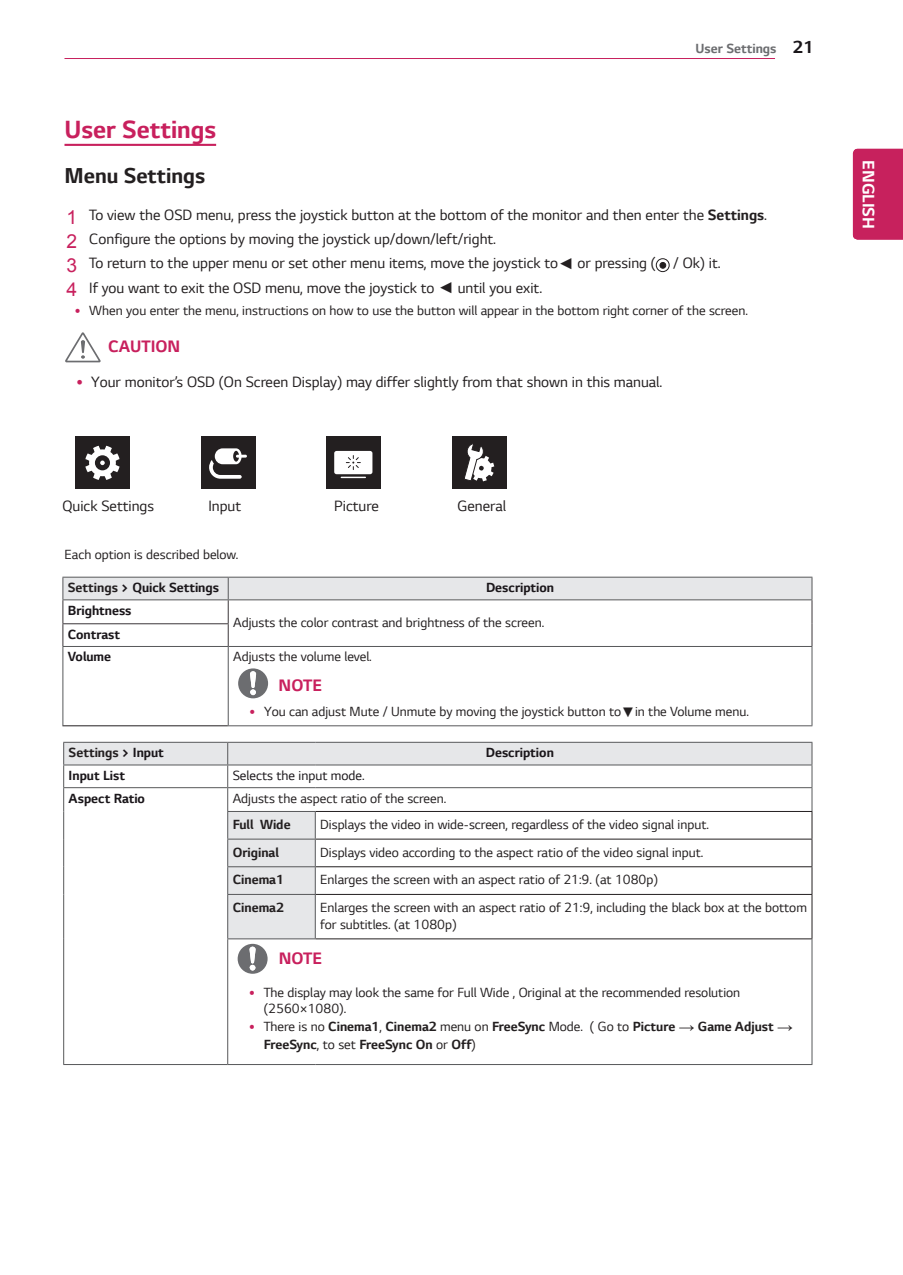
<style>
.page{position:relative;width:903px;height:1275px;background:#fff}
.page>*{position:absolute;margin:0;border:0;box-sizing:border-box;transform-origin:0 0}
.Title-1{font:700 26.25px "LG Smart";color:#c8205d}
.Title-2{font:700 22.75px "LG Smart";color:#231f20}
.t1{font:700 21px "Bryant LG";color:#fff}
.t2{font:700 18.38px "LG Smart";color:#1a161a}
.Title-Caution{font:700 17.5px "LG Smart";color:#c8205d}
.t3{font:700 17.5px "LG Smart";color:#fff}
.Body_Number{font:15.75px "LG Smart";color:#231f20}
.Body-Bullet{font:15.75px "LG Smart";color:#231f20}
.Image{font:15.75px "LG Smart";color:#231f20}
.Body{font:14px/16.8px "LG Smart";color:#231f20}
.Body-Bullet_8pt{font:14px/17.5px "LG Smart";color:#231f20}
.Body-Bold-Center{font:700 14px "LG Smart";color:#1a161a}
.Body-2{font:700 14px "LG Smart";color:#1a161a}
.Body-3{font:700 14px "LG Smart";color:#231f20}
.Body-4{font:14px "LG Smart";color:#1a161a}
.Body-Bold-Center-2{font:700 14px "LG Smart";color:#231f20}
.t4{font:700 14px "LG Smart";color:#6c6d70}
.s1{font-family:"Arial";font-size:19.25px;color:#c8205d}
.s2{font-weight:700}
.s3{font-family:"Arial"}
.s4{color:#231f20}
.s5{color:#1a161a}
.s6{font-family:"Arial";font-size:15.75px}
</style>
<div class="page">
<div style="left:853px;top:149px;width:50px;height:91px;background:#c7215d"></div>
<hr style="left:64px;top:58px;width:711px;height:1px;background:#c7215d">
<hr style="left:64px;top:144px;width:152px;height:2px;background:#c8205d">
<div style="left:656px;top:258px;width:13px;height:14px;border:1px solid #231f20;border-radius:50%"></div>
<svg style="left:660px;top:262px;width:6px;height:6px"></svg>
<svg style="left:65px;top:332px;width:36px;height:30px"></svg>
<hr style="left:63px;top:939px;width:1px;height:125px;background:#57585a">
<hr style="left:811px;top:939px;width:1px;height:125px;background:#57585a">
<hr style="left:63px;top:1064px;width:165px;height:1px;background:#57585a">
<hr style="left:227px;top:939px;width:1px;height:125px;background:#57585a">
<hr style="left:228px;top:1064px;width:87px;height:1px;background:#57585a">
<hr style="left:315px;top:1064px;width:497px;height:1px;background:#57585a">
<svg style="left:63px;top:742px;width:749px;height:232px"></svg>
<hr style="left:228px;top:725px;width:584px;height:1px;background:#57585a">
<svg style="left:62px;top:577px;width:750px;height:69px"></svg>
<hr style="left:811px;top:647px;width:1px;height:78px;background:#57585a">
<hr style="left:228px;top:646px;width:584px;height:1px;background:#57585a">
<hr style="left:62px;top:646px;width:166px;height:1px;background:#57585a">
<hr style="left:62px;top:647px;width:1px;height:78px;background:#57585a">
<hr style="left:228px;top:647px;width:1px;height:78px;background:#57585a">
<hr style="left:62px;top:725px;width:166px;height:1px;background:#231f20">
<svg style="left:238px;top:668px;width:30px;height:30px"></svg>
<div style="left:76px;top:437px;width:54px;height:52px;background:#231f20"></div>
<svg style="left:85px;top:446px;width:35px;height:34px"></svg>
<div style="left:201px;top:437px;width:54px;height:52px;background:#231f20"></div>
<svg style="left:209px;top:448px;width:38px;height:31px"></svg>
<div style="left:327px;top:437px;width:54px;height:52px;background:#231f20"></div>
<div style="left:334px;top:451px;width:38px;height:23px;background:#fff;border-radius:2px"></div>
<svg style="left:341px;top:477px;width:24px;height:1px"></svg>
<svg style="left:346px;top:456px;width:14px;height:14px"></svg>
<div style="left:452px;top:437px;width:54px;height:52px;background:#231f20"></div>
<svg style="left:464px;top:444px;width:30px;height:37px"></svg>
<p class="t4" style="left:695px;top:38px;width:82px">User Settings</p>
<p class="t2" style="left:793px;top:34px;width:22px">21</p>
<p class="Title-1" style="left:64px;top:111px;width:153px">User Settings</p>
<p class="Title-2" style="left:64px;top:160px;width:142px">Menu Settings</p>
<p class="Body_Number" style="left:67px;top:204px;width:702px"><span class="s1">1</span> To view the OSD menu, press the joystick button at the bottom of the monitor and then enter the <span class="s2">Settings</span>.</p>
<p class="Body_Number" style="left:67px;top:228px;width:431px"><span class="s1">2</span> Configure the options by moving the joystick up/down/left/right.</p>
<p class="Body_Number" style="left:67px;top:253px;width:656px"><span class="s1">3</span> To return to the upper menu or set other menu items, move the joystick to<span class="s3">◄</span> or pressing ( / Ok) it.</p>
<p class="Body_Number" style="left:67px;top:277px;width:477px"><span class="s1">4</span> If you want to exit the OSD menu, move the joystick to <span class="s3">◄</span> until you exit.</p>
<p class="Body-Bullet_8pt" style="left:89px;top:301px;width:660px">When you enter the menu, instructions on how to use the button will appear in the bottom right corner of the screen.</p>
<p class="Title-Caution" style="left:108px;top:334px;width:74px">CAUTION</p>
<p class="Body-Bullet" style="left:91px;top:372px;width:573px">Your monitor’s OSD (On Screen Display) may differ slightly from that shown in this manual.</p>
<p class="Image" style="left:62px;top:495px;width:93px">Quick Settings</p>
<p class="Image" style="left:208px;top:495px;width:34px">Input</p>
<p class="Image" style="left:334px;top:495px;width:46px">Picture</p>
<p class="Image" style="left:458px;top:495px;width:50px">General</p>
<p class="Body" style="left:64px;top:546px;width:175px">Each option is described below.</p>
<p class="Body-Bold-Center" style="left:68px;top:578px;width:153px"><span class="s4">Settings</span> &gt; Quick Settings</p>
<p class="Body-Bold-Center" style="left:486px;top:578px;width:70px">Description</p>
<p class="Body-2" style="left:68px;top:601px;width:65px">Brightness</p>
<p class="Body" style="left:233px;top:613px;width:313px">Adjusts the color contrast and brightness of the screen.</p>
<p class="Body-2" style="left:68px;top:625px;width:54px">Contrast</p>
<p class="Body-2" style="left:68px;top:647px;width:45px">Volume</p>
<p class="Body" style="left:233px;top:648px;width:140px">Adjusts the volume level.</p>
<p class="Title-Caution" style="left:279px;top:674px;width:45px">NOTE</p>
<p class="Body-Bullet_8pt" style="left:264px;top:703px;width:486px">You can adjust Mute / Unmute by moving the joystick button to<span class="s3">▼</span>in the Volume menu.</p>
<p class="Body-Bold-Center-2" style="left:69px;top:743px;width:97px">Settings <span class="s5">&gt; Input</span></p>
<p class="Body-Bold-Center" style="left:486px;top:743px;width:70px">Description</p>
<p class="Body-2" style="left:69px;top:766px;width:58px">Input List</p>
<p class="Body-4" style="left:233px;top:766px;width:133px">Selects the input mode.</p>
<p class="Body-2" style="left:69px;top:789px;width:78px">Aspect Ratio</p>
<p class="Body" style="left:233px;top:789px;width:215px">Adjusts the aspect ratio of the screen.</p>
<p class="Body-3" style="left:233px;top:815px;width:59px">Full Wide</p>
<p class="Body" style="left:320px;top:815px;width:390px">Displays the video in wide-screen, regardless of the video signal input.</p>
<p class="Body-3" style="left:233px;top:842px;width:48px">Original</p>
<p class="Body" style="left:320px;top:843px;width:385px">Displays video according to the aspect ratio of the video signal input.</p>
<p class="Body-3" style="left:233px;top:870px;width:53px">Cinema1</p>
<p class="Body" style="left:320px;top:871px;width:339px">Enlarges the screen with an aspect ratio of 21:9. (at 1080p)</p>
<p class="Body-3" style="left:233px;top:898px;width:53px">Cinema2</p>
<p class="Body" style="left:320px;top:898px;width:488px">Enlarges the screen with an aspect ratio of 21:9, including the black box at the bottom for subtitles. (at 1080p)</p>
<p class="Title-Caution" style="left:279px;top:946px;width:45px">NOTE</p>
<p class="Body-Bullet_8pt" style="left:264px;top:983px;width:531px">The display may look the same for Full Wide , Original at the recommended resolution (2560×1080).<br>There is no <span class="s2">Cinema1</span>, <span class="s2">Cinema2</span> menu on <span class="s2">FreeSync</span> Mode. ( Go to <span class="s2">Picture</span> <span class="s6">→</span> <span class="s2">Game Adjust</span> <span class="s6">→ </span><span class="s2">FreeSync</span>, to set <span class="s2">FreeSync On</span> or <span class="s2">Off</span>)</p>
<p class="t3" style="left:880px;top:160px;width:70px;rotate:90deg">ENGLISH</p>
<p class="t1" style="left:883px;top:173px;width:44px;rotate:90deg">ENG</p>
</div>
